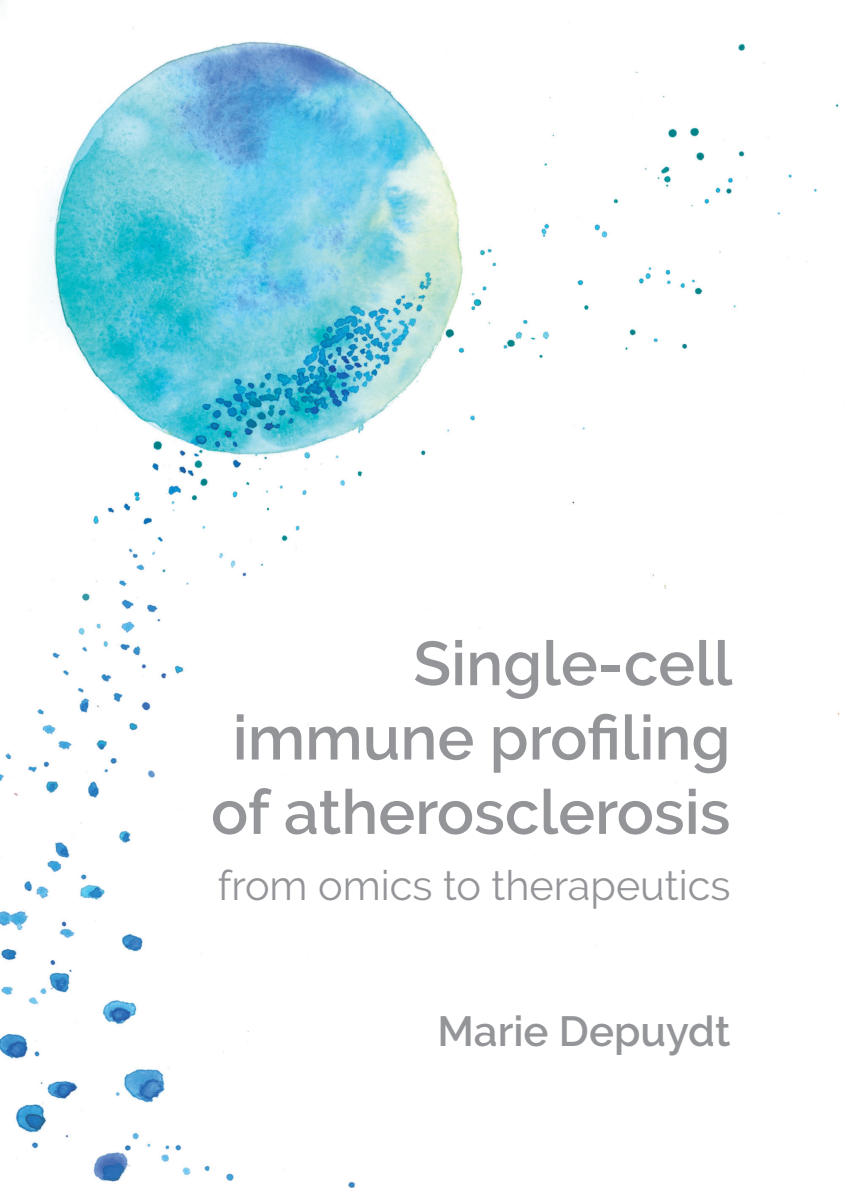
<style>
.page{position:relative;width:844px;height:1191px;background:#fff}
.page>*{position:absolute;margin:0;border:0;box-sizing:border-box;transform-origin:0 0}
.t1{font:600 61.95px/74.4px "Raleway";color:#939598;text-align:right}
.t2{font:600 42px "Raleway";color:#939598}
.t3{font:41.3px "Raleway";color:#939598}
</style>
<div class="page">
<img style="left:0;top:0;width:840px;height:1188px">
<p class="t1" style="left:211px;top:626px;width:523px">Single-cell immune profiling of atherosclerosis</p>
<p class="t3" style="left:218px;top:862px;width:514px">from omics to therapeutics</p>
<p class="t2" style="left:437px;top:1007px;width:294px">Marie Depuydt</p>
</div>
